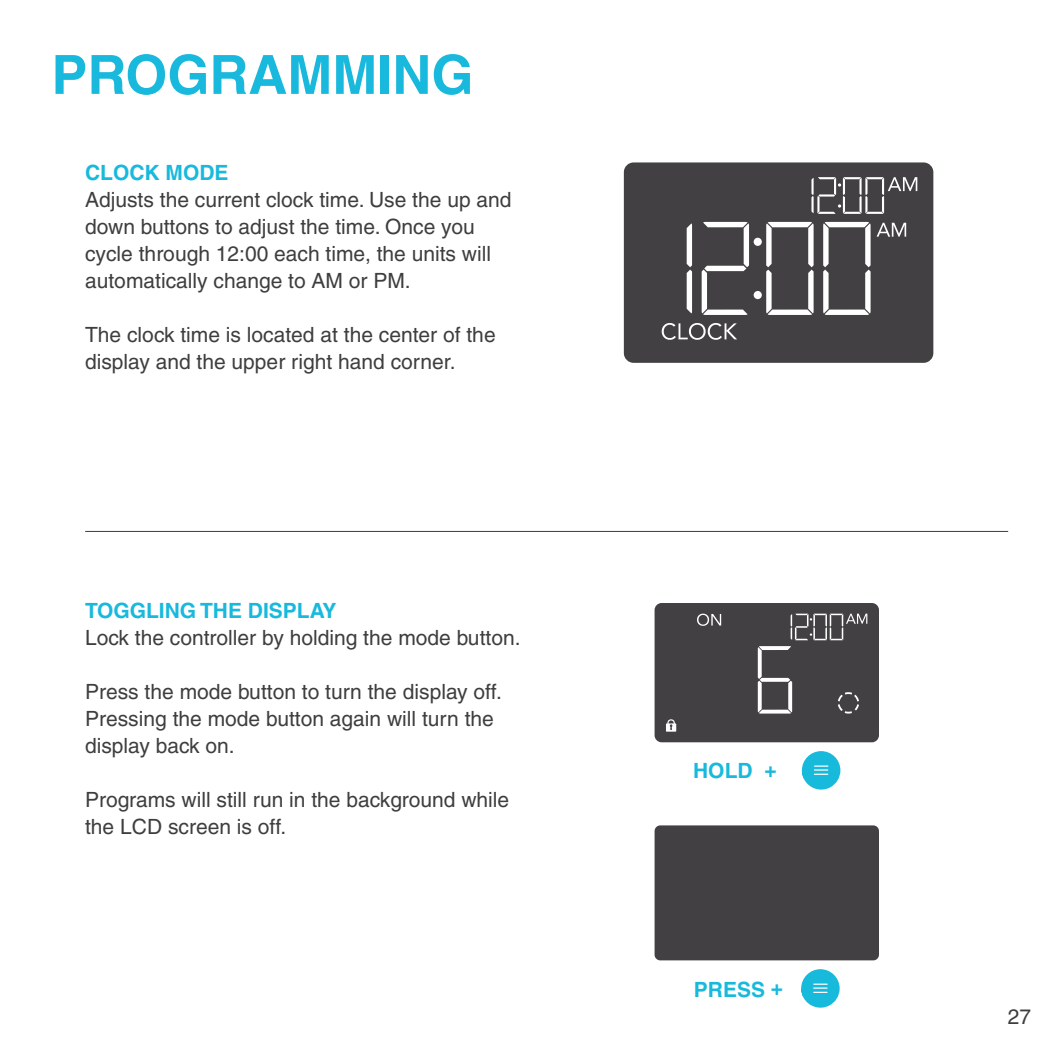
<style>
.page{position:relative;width:1063px;height:1063px;background:#fff}
.page>*{position:absolute;margin:0;border:0;box-sizing:border-box;transform-origin:0 0}
.Top_Header{font:700 54px "Helvetica";color:#18b9dc}
.Header_2_blue{font:21px/27px "Helvetica";color:#3e3e3f}
.Header_2_blue-2{font:700 21px "Helvetica";color:#18b9dc}
.s1{font-weight:700;color:#18b9dc}
</style>
<div class="page">
<hr style="left:85px;top:531px;width:923px;height:1px;background:#3b3c3b">
<div style="left:624px;top:162px;width:309px;height:201px;background:#424042;border-radius:10px"></div>
<svg style="left:766px;top:222px;width:47px;height:93px"></svg>
<svg style="left:823px;top:222px;width:47px;height:93px"></svg>
<div style="left:753px;top:238px;width:9px;height:8px;background:#fff;border-radius:50%"></div>
<div style="left:753px;top:291px;width:9px;height:8px;background:#fff;border-radius:50%"></div>
<svg style="left:662px;top:323px;width:75px;height:17px"></svg>
<svg style="left:811px;top:177px;width:106px;height:37px"></svg>
<svg style="left:687px;top:223px;width:5px;height:90px"></svg>
<svg style="left:701px;top:222px;width:48px;height:93px"></svg>
<svg style="left:876px;top:223px;width:30px;height:14px"></svg>
<div style="left:654px;top:603px;width:225px;height:139px;background:#424042;border-radius:7px"></div>
<svg style="left:758px;top:646px;width:34px;height:67px"></svg>
<svg style="left:838px;top:692px;width:21px;height:21px"></svg>
<svg style="left:697px;top:613px;width:24px;height:13px"></svg>
<svg style="left:666px;top:719px;width:10px;height:12px"></svg>
<svg style="left:790px;top:613px;width:77px;height:27px"></svg>
<svg style="left:802px;top:751px;width:38px;height:39px"></svg>
<div style="left:654px;top:825px;width:225px;height:135px;background:#424042;border-radius:6px"></div>
<svg style="left:801px;top:969px;width:38px;height:39px"></svg>
<p class="Top_Header" style="left:51px;top:42px;width:423px">PROGRAMMING</p>
<p class="Header_2_blue" style="left:85px;top:159px;width:428px"><span class="s1">CLOCK MODE<br></span>Adjusts the current clock time. Use the up and down buttons to adjust the time. Once you cycle through 12:00 each time, the units will automatically change to AM or PM.</p>
<p class="Header_2_blue" style="left:85px;top:321px;width:412px">The clock time is located at the center of the display and the upper right hand corner.</p>
<p class="Header_2_blue" style="left:85px;top:597px;width:437px"><span class="s1">TOGGLING THE DISPLAY<br></span>Lock the controller by holding the mode button.</p>
<p class="Header_2_blue" style="left:85px;top:678px;width:418px">Press the mode button to turn the display off.<br>Pressing the mode button again will turn the display back on.</p>
<p class="Header_2_blue" style="left:85px;top:786px;width:426px">Programs will still run in the background while the LCD screen is off.</p>
<p class="Header_2_blue-2" style="left:693px;top:758px;width:85px">HOLD +</p>
<p class="Header_2_blue-2" style="left:694px;top:976px;width:91px">PRESS +</p>
<p class="Header_2_blue" style="left:1008px;top:1003px;width:25px">27</p>
</div>
